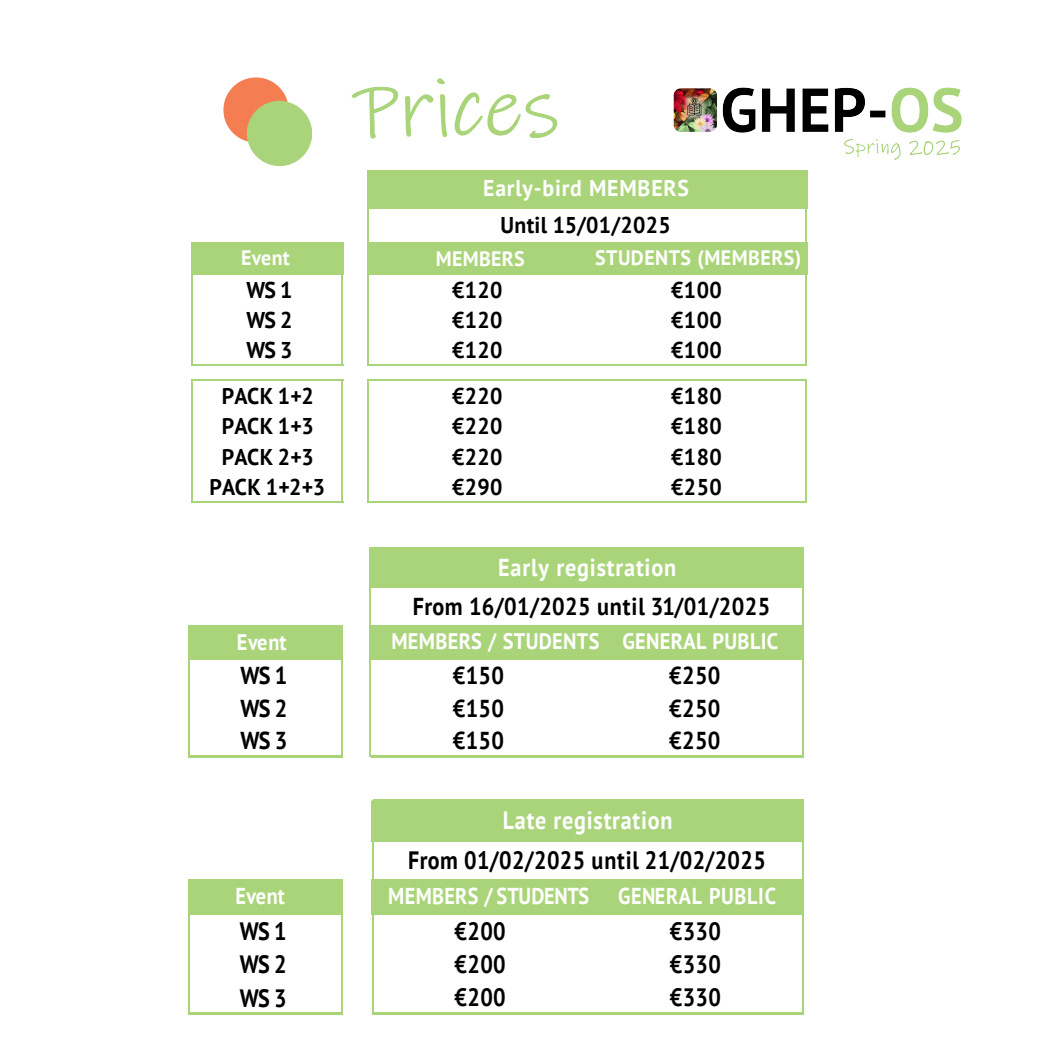
<style>
.page{position:relative;width:1050px;height:1050px;background:#fff}
.page>*{position:absolute;margin:0;border:0;box-sizing:border-box;transform-origin:0 0}
.t1{font:83.39px "Ink Free";color:#aad47a}
.t2{font:700 25.03px/33.4px "PT Sans";letter-spacing:.015em;color:#000;text-align:justify;scale:.88 1}
.t3{font:700 25.03px "PT Sans";letter-spacing:.04em;color:#fff;scale:.88 1}
.t4{font:700 24.41px/32.6px "PT Sans";letter-spacing:.015em;color:#000;text-align:justify;scale:.91 1}
.t5{font:700 24.41px "PT Sans";letter-spacing:.04em;color:#fff;scale:.91 1}
.t6{font:700 22.93px "PT Sans";letter-spacing:.015em;color:#fff;scale:.88 1}
.t7{font:700 22.93px "PT Sans";letter-spacing:.035em;color:#fff;scale:.88 1}
.t8{font:700 22.84px "PT Sans";letter-spacing:.015em;color:#000;scale:.95 1}
.t9{font:700 22.84px "PT Sans";letter-spacing:.04em;color:#fff;scale:.95 1}
.t10{font:700 22.4px "PT Sans";letter-spacing:.015em;color:#fff;scale:.91 1}
.t11{font:700 20.91px "PT Sans";letter-spacing:.025em;color:#fff;scale:.95 1}
</style>
<div class="page">
<div style="left:367px;top:170px;width:440px;height:38px;background:#aad47a"></div>
<div style="left:193px;top:243px;width:150px;height:32px;background:#aad47a"></div>
<div style="left:367px;top:243px;width:440px;height:32px;background:#aad47a"></div>
<hr style="left:193px;top:364px;width:150px;height:2px;background:#aad47a">
<hr style="left:369px;top:364px;width:438px;height:2px;background:#aad47a">
<hr style="left:191px;top:243px;width:2px;height:123px;background:#aad47a">
<hr style="left:341px;top:244px;width:2px;height:122px;background:#aad47a">
<hr style="left:193px;top:379px;width:150px;height:2px;background:#aad47a">
<hr style="left:367px;top:170px;width:2px;height:196px;background:#aad47a">
<hr style="left:805px;top:172px;width:2px;height:194px;background:#aad47a">
<hr style="left:193px;top:501px;width:150px;height:2px;background:#aad47a">
<hr style="left:367px;top:379px;width:2px;height:124px;background:#aad47a">
<hr style="left:805px;top:381px;width:2px;height:122px;background:#aad47a">
<hr style="left:191px;top:379px;width:2px;height:124px;background:#aad47a">
<hr style="left:341px;top:381px;width:2px;height:122px;background:#aad47a">
<div style="left:189px;top:625px;width:154px;height:35px;background:#aad47a"></div>
<hr style="left:189px;top:755px;width:154px;height:3px;background:#aad47a">
<hr style="left:188px;top:625px;width:1px;height:133px;background:#aad47a">
<hr style="left:341px;top:627px;width:2px;height:131px;background:#aad47a">
<div style="left:190px;top:879px;width:152px;height:36px;background:#aad47a"></div>
<hr style="left:190px;top:1013px;width:152px;height:2px;background:#aad47a">
<hr style="left:188px;top:879px;width:2px;height:136px;background:#aad47a">
<hr style="left:341px;top:881px;width:1px;height:134px;background:#aad47a">
<hr style="left:369px;top:379px;width:438px;height:2px;background:#aad47a">
<hr style="left:369px;top:501px;width:438px;height:2px;background:#aad47a">
<img style="left:223px;top:77px;width:88px;height:89px">
<div style="left:369px;top:550px;width:435px;height:38px;background:#aad47a"></div>
<div style="left:369px;top:625px;width:435px;height:35px;background:#aad47a"></div>
<div style="left:372px;top:802px;width:432px;height:39px;background:#aad47a"></div>
<div style="left:372px;top:879px;width:432px;height:36px;background:#aad47a"></div>
<hr style="left:372px;top:800px;width:2px;height:215px;background:#aad47a">
<hr style="left:802px;top:802px;width:2px;height:213px;background:#aad47a">
<hr style="left:374px;top:800px;width:430px;height:2px;background:#aad47a">
<hr style="left:374px;top:1013px;width:430px;height:2px;background:#aad47a">
<hr style="left:371px;top:548px;width:433px;height:2px;background:#aad47a">
<hr style="left:371px;top:755px;width:433px;height:2px;background:#aad47a">
<hr style="left:369px;top:548px;width:2px;height:209px;background:#aad47a">
<hr style="left:802px;top:550px;width:2px;height:207px;background:#aad47a">
<img style="left:673px;top:87px;width:289px;height:98px">
<h1 class="t1" style="left:353px;top:80px;width:207px">Prices</h1>
<p class="t9" style="left:483px;top:179px;width:218px">Early-bird MEMBERS</p>
<p class="t8" style="left:501px;top:216px;width:181px">Until 15/01/2025</p>
<p class="t11" style="left:241px;top:250px;width:53px">Event</p>
<p class="t11" style="left:436px;top:250px;width:95px">MEMBERS</p>
<p class="t11" style="left:595px;top:250px;width:219px">STUDENTS (MEMBERS)</p>
<p class="t8" style="left:246px;top:281px;width:50px">WS 1</p>
<p class="t8" style="left:452px;top:281px;width:55px">€120</p>
<p class="t8" style="left:671px;top:281px;width:55px">€100</p>
<p class="t8" style="left:246px;top:311px;width:50px">WS 2</p>
<p class="t8" style="left:452px;top:311px;width:55px">€120</p>
<p class="t8" style="left:671px;top:311px;width:55px">€100</p>
<p class="t8" style="left:246px;top:341px;width:50px">WS 3</p>
<p class="t8" style="left:452px;top:341px;width:55px">€120</p>
<p class="t8" style="left:671px;top:341px;width:55px">€100</p>
<p class="t8" style="left:222px;top:387px;width:98px">PACK 1+2</p>
<p class="t8" style="left:452px;top:387px;width:55px">€220</p>
<p class="t8" style="left:671px;top:387px;width:55px">€180</p>
<p class="t8" style="left:222px;top:417px;width:98px">PACK 1+3</p>
<p class="t8" style="left:452px;top:417px;width:55px">€220</p>
<p class="t8" style="left:671px;top:417px;width:55px">€180</p>
<p class="t8" style="left:222px;top:448px;width:98px">PACK 2+3</p>
<p class="t8" style="left:452px;top:448px;width:55px">€220</p>
<p class="t8" style="left:671px;top:448px;width:55px">€180</p>
<p class="t8" style="left:210px;top:478px;width:123px">PACK 1+2+3</p>
<p class="t8" style="left:452px;top:478px;width:55px">€290</p>
<p class="t8" style="left:671px;top:478px;width:55px">€250</p>
<p class="t10" style="left:237px;top:633px;width:56px">Event</p>
<p class="t4" style="left:240px;top:662px;width:53px">WS 1<br>WS 2<br>WS 3</p>
<p class="t6" style="left:235px;top:887px;width:58px">Event</p>
<p class="t2" style="left:240px;top:917px;width:55px">WS 1<br>WS 2<br>WS 3</p>
<p class="t5" style="left:498px;top:558px;width:197px">Early registration</p>
<p class="t4" style="left:413px;top:592px;width:395px">From 16/01/2025 until 31/01/2025</p>
<p class="t10" style="left:391px;top:633px;width:427px">MEMBERS / STUDENTS GENERAL PUBLIC</p>
<p class="t4" style="left:453px;top:662px;width:58px">€150</p>
<p class="t4" style="left:669px;top:662px;width:58px">€250</p>
<p class="t4" style="left:453px;top:694px;width:58px">€150</p>
<p class="t4" style="left:669px;top:694px;width:58px">€250</p>
<p class="t4" style="left:453px;top:727px;width:58px">€150</p>
<p class="t4" style="left:669px;top:727px;width:58px">€250</p>
<p class="t3" style="left:503px;top:810px;width:195px">Late registration</p>
<p class="t2" style="left:408px;top:846px;width:408px">From 01/02/2025 until 21/02/2025</p>
<p class="t6" style="left:388px;top:887px;width:230px">MEMBERS / STUDENTS</p>
<p class="t7" style="left:618px;top:887px;width:181px">GENERAL PUBLIC</p>
<p class="t2" style="left:455px;top:917px;width:60px">€200</p>
<p class="t2" style="left:670px;top:917px;width:60px">€330</p>
<p class="t2" style="left:455px;top:950px;width:60px">€200</p>
<p class="t2" style="left:670px;top:950px;width:60px">€330</p>
<p class="t2" style="left:455px;top:983px;width:60px">€200</p>
<p class="t2" style="left:670px;top:983px;width:60px">€330</p>
</div>
